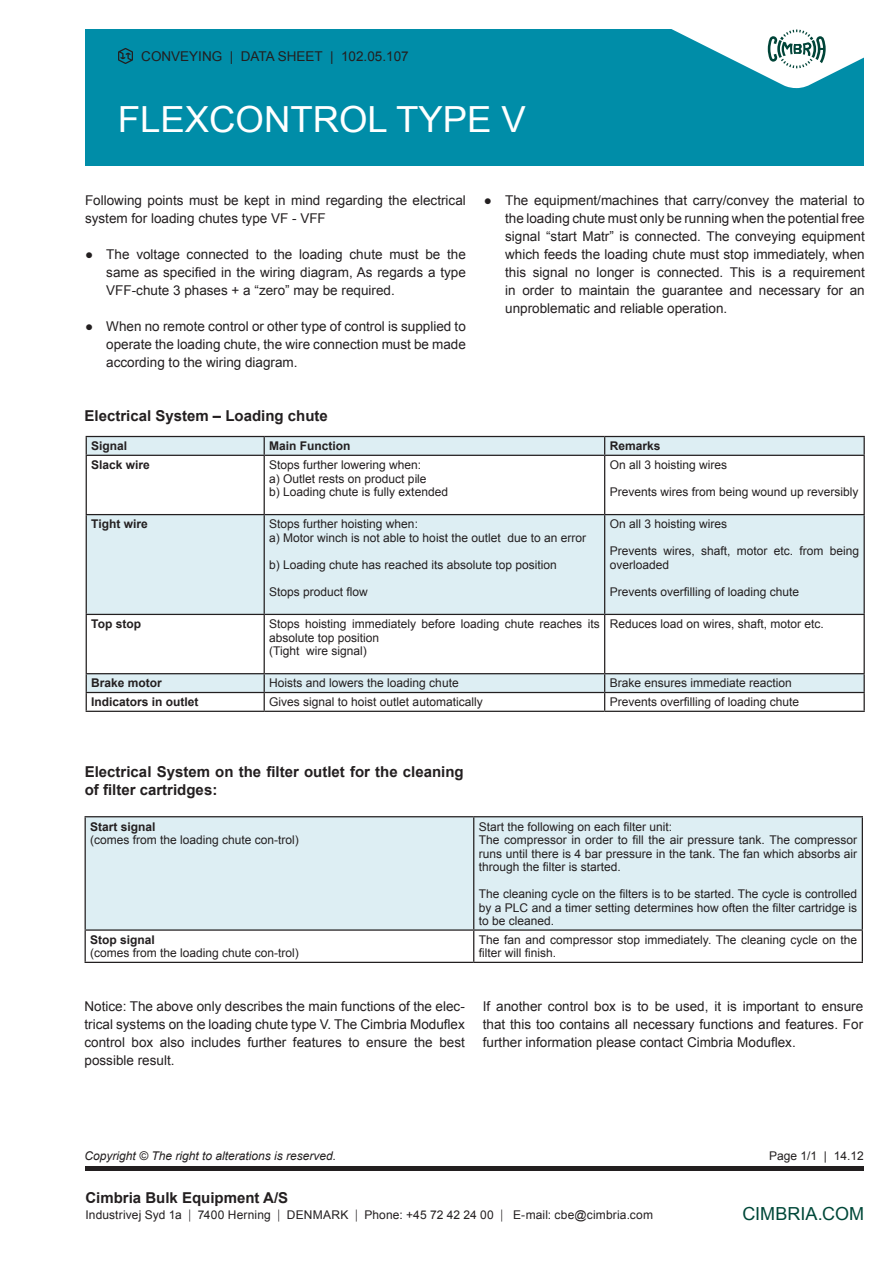
<style>
.page{position:relative;width:893px;height:1263px;background:#fff}
.page>*{position:absolute;margin:0;border:0;box-sizing:border-box;transform-origin:0 0}
.t1{font:36px "Arial";color:#fff}
.t2{font:18px "Arial";color:#004839}
.t3{font:700 15px/18px "Arial";color:#231f20}
.t4{font:13.5px/18px "Arial";color:#231f20;text-align:justify}
.t5{font:12px/13.5px "Arial";color:#231f20}
.t6{font:700 12px "Arial";color:#231f20}
.t7{font:italic 12px "Arial";color:#231f20}
.s1{font-family:"Helvetica Neue";font-weight:300}
</style>
<div class="page">
<hr style="left:86px;top:1166px;width:778px;height:4px;background:#231f20">
<div style="left:85px;top:30px;width:778px;height:136px;background:#008da8"></div>
<svg style="left:604px;top:29px;width:260px;height:59px"></svg>
<svg style="left:118px;top:48px;width:15px;height:16px"></svg>
<svg style="left:87px;top:437px;width:776px;height:18px;background:#d7e8ed"></svg>
<svg style="left:87px;top:456px;width:776px;height:255px"></svg>
<hr style="left:86px;top:436px;width:178px;height:1px;background:#231f20">
<svg style="left:86px;top:437px;width:1px;height:18px"></svg>
<hr style="left:264px;top:436px;width:341px;height:1px;background:#231f20">
<svg style="left:264px;top:437px;width:1px;height:18px"></svg>
<hr style="left:605px;top:436px;width:260px;height:1px;background:#231f20">
<svg style="left:604px;top:437px;width:1px;height:18px"></svg>
<svg style="left:863px;top:437px;width:2px;height:18px"></svg>
<hr style="left:86px;top:455px;width:178px;height:1px;background:#231f20">
<hr style="left:86px;top:456px;width:1px;height:58px;background:#231f20">
<hr style="left:264px;top:455px;width:341px;height:1px;background:#231f20">
<hr style="left:264px;top:456px;width:1px;height:58px;background:#231f20">
<hr style="left:605px;top:455px;width:260px;height:1px;background:#231f20">
<hr style="left:604px;top:456px;width:1px;height:58px;background:#231f20">
<hr style="left:863px;top:456px;width:2px;height:58px;background:#231f20">
<hr style="left:86px;top:514px;width:178px;height:1px;background:#231f20">
<hr style="left:86px;top:515px;width:1px;height:99px;background:#231f20">
<hr style="left:264px;top:514px;width:341px;height:1px;background:#231f20">
<hr style="left:264px;top:515px;width:1px;height:99px;background:#231f20">
<hr style="left:605px;top:514px;width:260px;height:1px;background:#231f20">
<hr style="left:604px;top:515px;width:1px;height:99px;background:#231f20">
<hr style="left:863px;top:515px;width:2px;height:99px;background:#231f20">
<hr style="left:86px;top:614px;width:178px;height:1px;background:#231f20">
<hr style="left:86px;top:615px;width:1px;height:58px;background:#231f20">
<hr style="left:264px;top:614px;width:341px;height:1px;background:#231f20">
<hr style="left:264px;top:615px;width:1px;height:58px;background:#231f20">
<hr style="left:605px;top:614px;width:260px;height:1px;background:#231f20">
<hr style="left:604px;top:615px;width:1px;height:58px;background:#231f20">
<hr style="left:863px;top:615px;width:2px;height:58px;background:#231f20">
<hr style="left:86px;top:673px;width:178px;height:1px;background:#231f20">
<hr style="left:264px;top:673px;width:341px;height:1px;background:#231f20">
<hr style="left:605px;top:673px;width:260px;height:1px;background:#231f20">
<hr style="left:86px;top:692px;width:178px;height:1px;background:#231f20">
<svg style="left:86px;top:674px;width:1px;height:37px"></svg>
<hr style="left:264px;top:692px;width:341px;height:1px;background:#231f20">
<svg style="left:264px;top:674px;width:1px;height:37px"></svg>
<hr style="left:605px;top:692px;width:260px;height:1px;background:#231f20">
<svg style="left:604px;top:674px;width:1px;height:37px"></svg>
<svg style="left:863px;top:674px;width:2px;height:37px"></svg>
<hr style="left:86px;top:711px;width:178px;height:1px;background:#231f20">
<hr style="left:264px;top:711px;width:341px;height:1px;background:#231f20">
<hr style="left:605px;top:711px;width:260px;height:1px;background:#231f20">
<div style="left:86px;top:817px;width:776px;height:112px;background:#ddeef3"></div>
<svg style="left:86px;top:931px;width:776px;height:31px"></svg>
<hr style="left:85px;top:816px;width:389px;height:1px;background:#231f20">
<hr style="left:85px;top:817px;width:1px;height:112px;background:#231f20">
<hr style="left:474px;top:816px;width:389px;height:1px;background:#231f20">
<hr style="left:473px;top:817px;width:1px;height:112px;background:#231f20">
<hr style="left:862px;top:817px;width:1px;height:112px;background:#231f20">
<hr style="left:85px;top:929px;width:389px;height:2px;background:#231f20">
<hr style="left:85px;top:931px;width:1px;height:31px;background:#231f20">
<hr style="left:474px;top:929px;width:389px;height:2px;background:#231f20">
<hr style="left:473px;top:931px;width:1px;height:31px;background:#231f20">
<hr style="left:862px;top:931px;width:1px;height:31px;background:#231f20">
<hr style="left:85px;top:962px;width:389px;height:1px;background:#231f20">
<hr style="left:474px;top:962px;width:389px;height:1px;background:#231f20">
<p class="t4" style="left:141px;top:47px;width:269px">CONVEYING | DATA SHEET | 102.05.107</p>
<h1 class="t1" style="left:118px;top:96px;width:410px">FLEXCONTROL TYPE V</h1>
<p class="t4" style="left:85px;top:192px;width:382px">Following points must be kept in mind regarding the electrical system for loading chutes type VF - VFF</p>
<p class="t4" style="left:106px;top:246px;width:361px;text-indent:-21px">● The voltage connected to the loading chute must be the same as specified in the wiring diagram, As regards a type VFF-chute 3 phases + a “zero” may be required.</p>
<p class="t4" style="left:106px;top:318px;width:361px;text-indent:-21px">● When no remote control or other type of control is supplied to operate the loading chute, the wire connection must be made according to the wiring diagram.</p>
<p class="t3" style="left:85px;top:407px;width:245px">Electrical System – Loading chute</p>
<p class="t4" style="left:505px;top:192px;width:361px;text-indent:-21px">● The equipment/machines that carry/convey the material to the loading chute must only be running when the potential free signal “start Matr” is connected. The conveying equipment which feeds the loading chute must stop immediately, when this signal no longer is connected. This is a requirement in order to maintain the guarantee and necessary for an unproblematic and reliable operation.</p>
<p class="t6" style="left:91px;top:438px;width:38px">Signal</p>
<p class="t6" style="left:269px;top:438px;width:83px">Main Function</p>
<p class="t6" style="left:610px;top:438px;width:52px">Remarks</p>
<p class="t6" style="left:91px;top:457px;width:60px">Slack wire</p>
<p class="t5" style="left:269px;top:458px;width:180px">Stops further lowering when:<br>a) Outlet rests on product pile<br>b) Loading chute is fully extended</p>
<p class="t5" style="left:610px;top:458px;width:119px">On all 3 hoisting wires</p>
<p class="t5" style="left:610px;top:485px;width:250px">Prevents wires from being wound up reversibly</p>
<p class="t6" style="left:91px;top:516px;width:58px">Tight wire</p>
<p class="t5" style="left:269px;top:517px;width:318px">Stops further hoisting when:<br>a) Motor winch is not able to hoist the outlet due to an error</p>
<p class="t5" style="left:269px;top:558px;width:289px">b) Loading chute has reached its absolute top position</p>
<p class="t5" style="left:269px;top:585px;width:100px">Stops product flow</p>
<p class="t5" style="left:610px;top:517px;width:119px">On all 3 hoisting wires</p>
<p class="t5" style="left:610px;top:544px;width:251px">Prevents wires, shaft, motor etc. from being overloaded</p>
<p class="t5" style="left:610px;top:585px;width:191px">Prevents overfilling of loading chute</p>
<p class="t6" style="left:91px;top:616px;width:51px">Top stop</p>
<p class="t5" style="left:269px;top:617px;width:332px">Stops hoisting immediately before loading chute reaches its absolute top position<br>(Tight wire signal)</p>
<p class="t5" style="left:610px;top:617px;width:216px">Reduces load on wires, shaft, motor etc.</p>
<p class="t6" style="left:91px;top:675px;width:72px">Brake motor</p>
<p class="t5" style="left:269px;top:677px;width:191px">Hoists and lowers the loading chute</p>
<p class="t5" style="left:610px;top:677px;width:184px">Brake ensures immediate reaction</p>
<p class="t6" style="left:91px;top:694px;width:109px">Indicators in outlet</p>
<p class="t5" style="left:269px;top:695px;width:215px">Gives signal to hoist outlet automatically</p>
<p class="t5" style="left:610px;top:695px;width:191px">Prevents overfilling of loading chute</p>
<p class="t3" style="left:85px;top:763px;width:380px">Electrical System on the filter outlet for the cleaning of filter cartridges:</p>
<p class="t6" style="left:90px;top:818px;width:67px">Start signal</p>
<p class="t5" style="left:90px;top:833px;width:210px">(comes from the loading chute con-trol)</p>
<p class="t6" style="left:90px;top:931px;width:66px">Stop signal</p>
<p class="t5" style="left:90px;top:946px;width:210px">(comes from the loading chute con-trol)</p>
<p class="t5" style="left:479px;top:820px;width:380px">Start the following on each filter unit:<br>The compressor in order to fill the air pressure tank. The compressor runs until there is 4 bar pressure in the tank. The fan which absorbs air through the filter is started.</p>
<p class="t5" style="left:479px;top:887px;width:380px;text-align:justify">The cleaning cycle on the filters is to be started. The cycle is controlled by a PLC and a timer setting determines how often the filter cartridge is to be cleaned.</p>
<p class="t5" style="left:479px;top:933px;width:380px">The fan and compressor stop immediately. The cleaning cycle on the filter will finish.</p>
<p class="t4" style="left:85px;top:998px;width:382px">Notice: The above only describes the main functions of the elec&shy;trical systems on the loading chute type V. The Cimbria Moduflex control box also includes further features to ensure the best possible result.</p>
<p class="t4" style="left:483px;top:998px;width:382px">If another control box is to be used, it is important to ensure that this too contains all necessary functions and features. For further information please contact Cimbria Moduflex.</p>
<p class="t7" style="left:85px;top:1148px;width:253px">Copyright © The right to alterations is reserved.</p>
<p class="t5" style="left:769px;top:1149px;width:96px">Page 1/1 | 14.12</p>
<p class="t3" style="left:85px;top:1189px;width:204px">Cimbria Bulk Equipment A/S</p>
<p class="t5" style="left:85px;top:1208px;width:569px">Industrivej Syd 1a <span class="s1">|</span> 7400 Herning <span class="s1">|</span> DENMARK <span class="s1">|</span> Phone: +45 72 42 24 00 <span class="s1">|</span> E-mail: cbe@cimbria.com</p>
<h2 class="t2" style="left:742px;top:1202px;width:123px">CIMBRIA.COM</h2>
</div>
